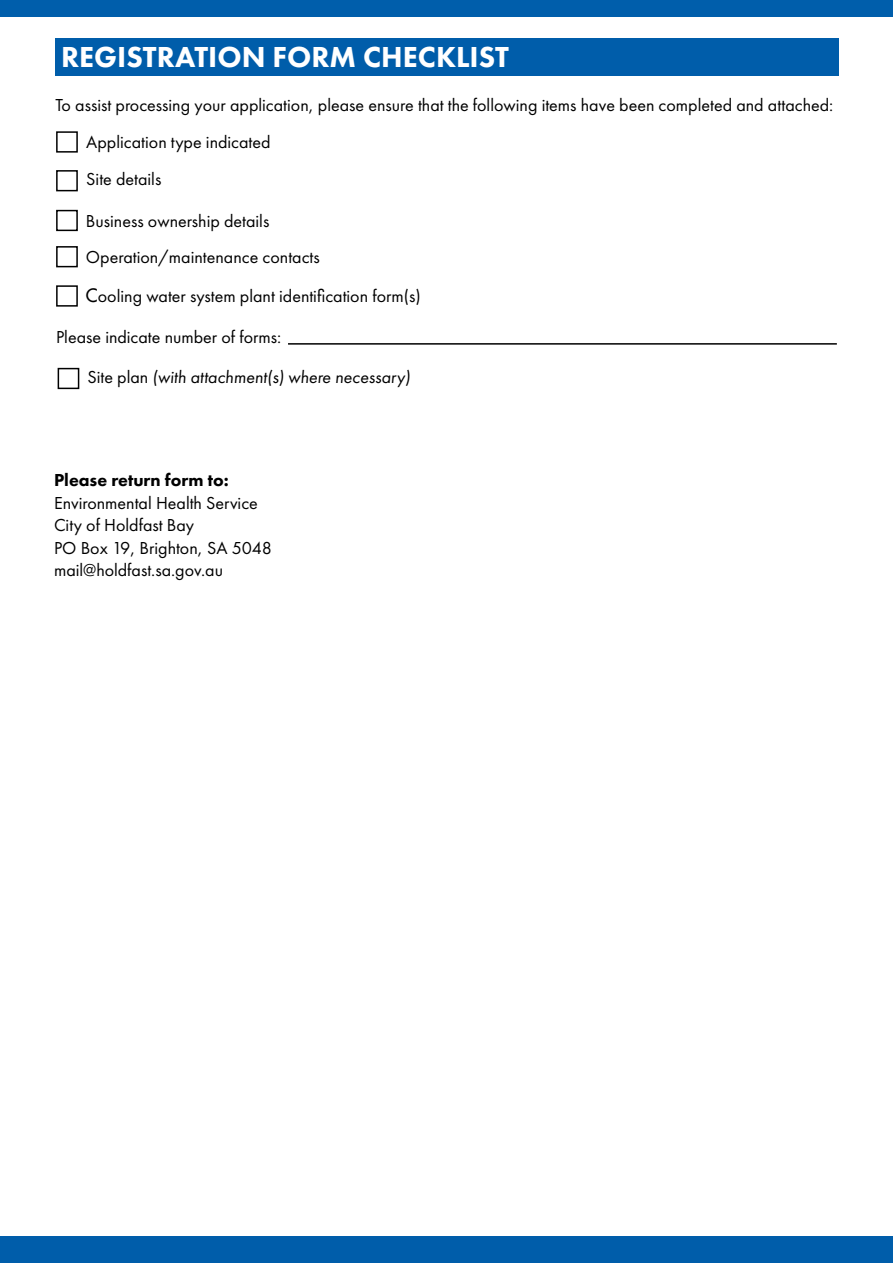
<style>
.page{position:relative;width:893px;height:1263px;background:#fff}
.page>*{position:absolute;margin:0;border:0;box-sizing:border-box;transform-origin:0 0}
.t1{font:800 30px "Futura PT";color:#fff}
.t2{font:18px/22.5px "Futura PT";color:#000}
.t3{font:800 18px "Futura PT";color:#000}
.s1{font-family:"Futura Std";font-weight:500}
</style>
<div class="page">
<div style="left:0;top:1237px;width:893px;height:26px;background:#005daa"></div>
<div style="left:0;top:0;width:893px;height:16px;background:#005eab"></div>
<div style="left:56px;top:38px;width:783px;height:38px;background:#005daa"></div>
<div style="left:56px;top:131px;width:22px;height:22px;border:2px solid #000"></div>
<div style="left:56px;top:170px;width:22px;height:21px;border:2px solid #000"></div>
<div style="left:56px;top:210px;width:22px;height:21px;border:2px solid #000"></div>
<div style="left:56px;top:246px;width:22px;height:21px;border:2px solid #000"></div>
<div style="left:56px;top:285px;width:22px;height:22px;border:2px solid #000"></div>
<hr style="left:288px;top:343px;width:549px;height:2px;background:#000">
<div style="left:58px;top:368px;width:21px;height:21px;border:2px solid #000"></div>
<h1 class="t1" style="left:61px;top:39px;width:450px">REGISTRATION FORM CHECKLIST</h1>
<p class="t2" style="left:56px;top:94px;width:779px">To assist processing your application, please ensure that the following items have been completed and attached:</p>
<p class="t2" style="left:86px;top:130px;width:186px">Application type indicated</p>
<p class="t2" style="left:86px;top:168px;width:77px">Site details</p>
<p class="t2" style="left:86px;top:202px;width:235px;line-height:36.3px">Business ownership details<br>Operation/maintenance contacts</p>
<p class="t2" style="left:86px;top:284px;width:336px"><span class="s1">C</span>ooling water system plant identification form(s)</p>
<p class="t2" style="left:56px;top:326px;width:227px">Please indicate number of forms:</p>
<p class="t2" style="left:87px;top:366px;width:326px">Site plan (with attachment(s) where necessary)</p>
<p class="t3" style="left:54px;top:469px;width:176px">Please return form to:</p>
<p class="t2" style="left:54px;top:491px;width:220px">Environmental Health Service<br>City of Holdfast Bay<br>PO Box 19, Brighton, SA 5048 mail@holdfast.sa.gov.au</p>
</div>
